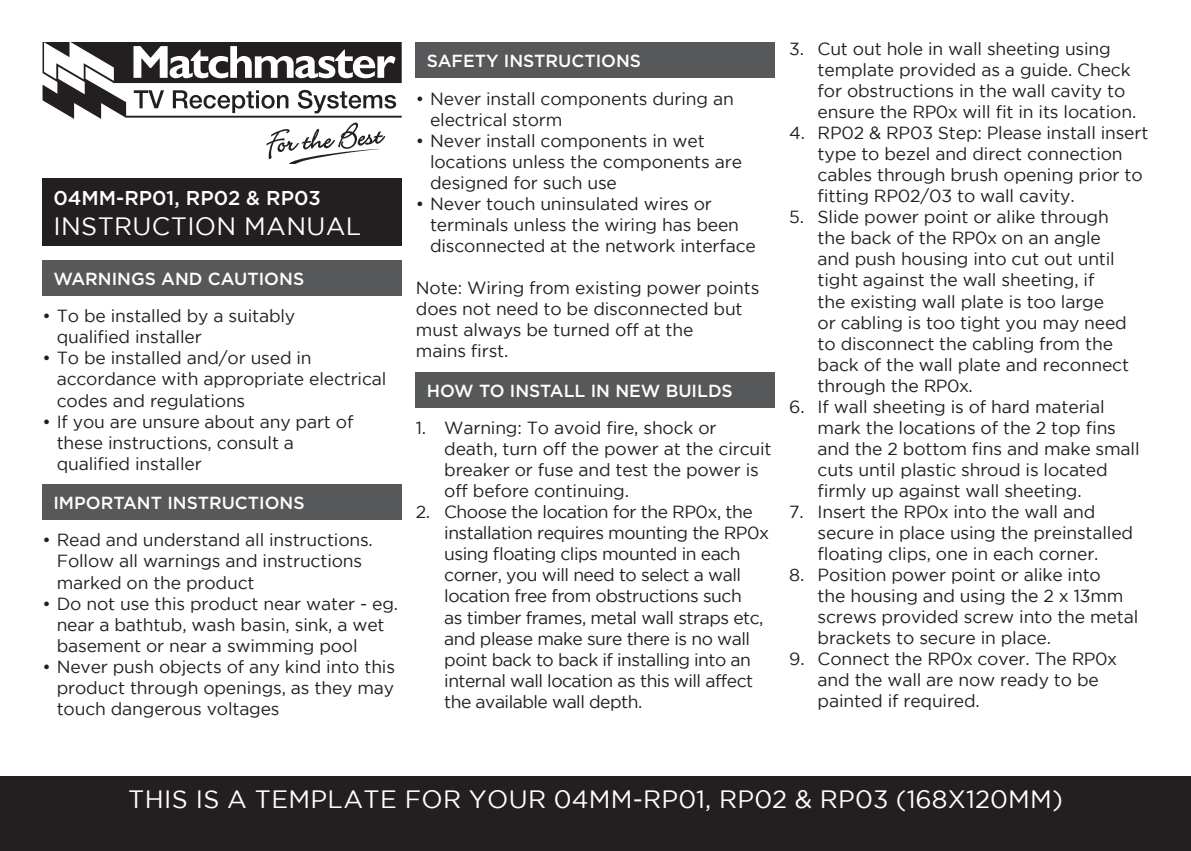
<style>
.page{position:relative;width:1191px;height:851px;background:#fff}
.page>*{position:absolute;margin:0;border:0;box-sizing:border-box;transform-origin:0 0}
.t1{font:25px "Gotham";letter-spacing:.015em;color:#fff}
.t2{font:500 20px "Gotham";color:#fff}
.t3{font:17.5px/21px "Gotham";letter-spacing:-.01em;color:#231f20}
.t4{font:17.5px/21px "Gotham";letter-spacing:-.03em;color:#231f20}
.t5{font:500 17.5px "Gotham";color:#fff}
</style>
<div class="page">
<svg style="left:43px;top:43px;width:359px;height:120px"></svg>
<div style="left:43px;top:178px;width:359px;height:67px;background:#231f20"></div>
<div style="left:43px;top:260px;width:359px;height:35px;background:#57585a"></div>
<div style="left:43px;top:483px;width:359px;height:36px;background:#57585a"></div>
<div style="left:416px;top:43px;width:359px;height:35px;background:#57585a"></div>
<div style="left:416px;top:371px;width:359px;height:36px;background:#57585a"></div>
<div style="left:0;top:775px;width:1191px;height:75px;background:#231f20"></div>
<p class="t2" style="left:53px;top:184px;width:269px">04MM-RP01, RP02 &amp; RP03</p>
<h1 class="t1" style="left:54px;top:212px;width:309px">INSTRUCTION MANUAL</h1>
<p class="t5" style="left:53px;top:267px;width:252px">WARNINGS AND CAUTIONS</p>
<p class="t3" style="left:57px;top:305px;width:240px;text-indent:-14px">• To be installed by a suitably qualified installer</p>
<p class="t3" style="left:57px;top:347px;width:331px;text-indent:-14px">• To be installed and/or used in accordance with appropriate electrical codes and regulations</p>
<p class="t3" style="left:57px;top:410px;width:298px;text-indent:-14px">• If you are unsure about any part of these instructions, consult a qualified installer</p>
<p class="t5" style="left:53px;top:491px;width:253px">IMPORTANT INSTRUCTIONS</p>
<p class="t3" style="left:57px;top:529px;width:318px;text-indent:-14px">• Read and understand all instructions.<br>Follow all warnings and instructions marked on the product</p>
<p class="t3" style="left:57px;top:592px;width:343px;text-indent:-14px">• Do not use this product near water - eg. near a bathtub, wash basin, sink, a wet basement or near a swimming pool</p>
<p class="t3" style="left:57px;top:655px;width:340px;text-align:justify;text-indent:-14px">• Never push objects of any kind into this product through openings, as they may touch dangerous voltages</p>
<p class="t5" style="left:427px;top:50px;width:216px">SAFETY INSTRUCTIONS</p>
<p class="t3" style="left:430px;top:88px;width:305px;text-indent:-14px">• Never install components during an electrical storm</p>
<p class="t3" style="left:430px;top:130px;width:313px;text-indent:-14px">• Never install components in wet locations unless the components are designed for such use</p>
<p class="t3" style="left:430px;top:193px;width:327px;text-indent:-14px">• Never touch uninsulated wires or terminals unless the wiring has been disconnected at the network interface</p>
<p class="t3" style="left:416px;top:277px;width:345px">Note: Wiring from existing power points does not need to be disconnected but must always be turned off at the<br>mains first.</p>
<p class="t5" style="left:427px;top:379px;width:307px">HOW TO INSTALL IN NEW BUILDS</p>
<p class="t3" style="left:444px;top:417px;width:329px;text-indent:-28px">1. Warning: To avoid fire, shock or death, turn off the power at the circuit breaker or fuse and test the power is off before continuing.</p>
<p class="t4" style="left:444px;top:501px;width:326px;text-indent:-28px">2. Choose the location for the RP0x, the installation requires mounting the RP0x using floating clips mounted in each corner, you will need to select a wall location free from obstructions such<br>as timber frames, metal wall straps etc, and please make sure there is no wall point back to back if installing into an internal wall location as this will affect the available wall depth.</p>
<p class="t3" style="left:817px;top:38px;width:320px;text-indent:-28px">3. Cut out hole in wall sheeting using template provided as a guide. Check for obstructions in the wall cavity to ensure the RP0x will fit in its location.</p>
<p class="t3" style="left:817px;top:122px;width:332px;text-indent:-28px">4. RP02 &amp; RP03 Step: Please install insert type to bezel and direct connection cables through brush opening prior to fitting RP02/03 to wall cavity.</p>
<p class="t3" style="left:817px;top:206px;width:313px;text-indent:-28px">5. Slide power point or alike through the back of the RP0x on an angle and push housing into cut out until tight against the wall sheeting, if<br>the existing wall plate is too large<br>or cabling is too tight you may need to disconnect the cabling from the back of the wall plate and reconnect through the RP0x.</p>
<p class="t3" style="left:817px;top:395px;width:323px;text-indent:-28px">6. If wall sheeting is of hard material mark the locations of the 2 top fins and the 2 bottom fins and make small cuts until plastic shroud is located firmly up against wall sheeting.</p>
<p class="t3" style="left:817px;top:500px;width:317px;text-indent:-28px">7. Insert the RP0x into the wall and secure in place using the preinstalled floating clips, one in each corner.</p>
<p class="t3" style="left:817px;top:563px;width:322px;text-indent:-28px">8. Position power point or alike into<br>the housing and using the 2 x 13mm screws provided screw into the metal brackets to secure in place.</p>
<p class="t3" style="left:817px;top:647px;width:301px;text-indent:-28px">9. Connect the RP0x cover. The RP0x and the wall are now ready to be painted if required.</p>
<h1 class="t1" style="left:128px;top:785px;width:936px">THIS IS A TEMPLATE FOR YOUR 04MM-RP01, RP02 &amp; RP03 (168X120MM)</h1>
</div>
